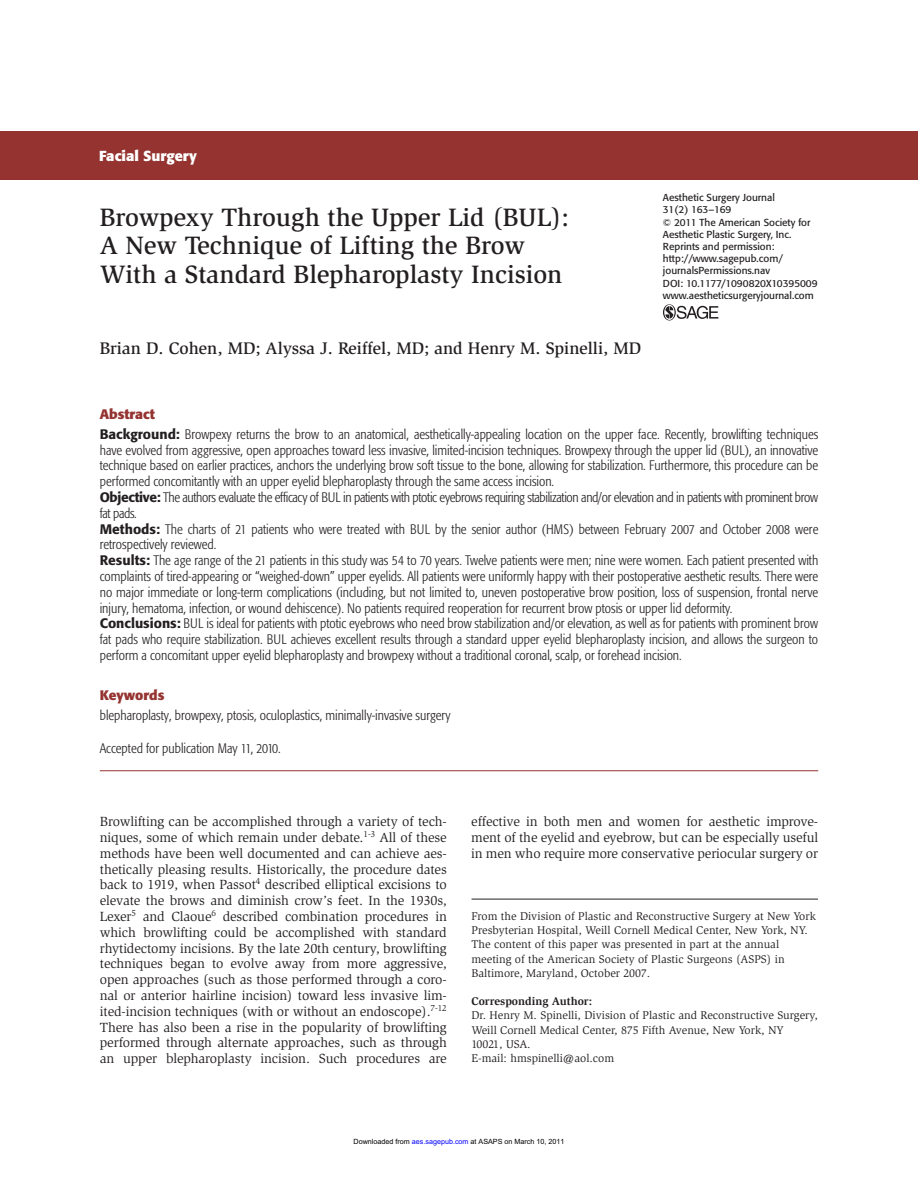
<style>
.page{position:relative;width:918px;height:1188px;background:#fff}
.page>*{position:absolute;margin:0;border:0;box-sizing:border-box;transform-origin:0 0}
.t1{font:500 25.8px/28.8px "Slimbach";color:#231f20}
.t2{font:500 17.25px "Slimbach";color:#231f20}
.t3{font:700 14.4px "Formata";color:#fff}
.t4{font:300 condensed 13.65px/15.8px "Formata";color:#231f20}
.t5{font:13.65px/15.8px "Slimbach";letter-spacing:-.01em;color:#231f20;text-align:justify}
.t6{font:700 13.65px "Formata";color:#943330}
.t7{font:11.55px/14.4px "Slimbach";color:#231f20}
.t8{font:700 11.55px "Slimbach";color:#231f20}
.t9{font:10.05px/12.1px "Formata";color:#231f20}
.t10{font:7.2px "Arial";color:#000}
.s1{font-weight:700;font-stretch:normal;color:#943330}
.s2{font-weight:500;font-stretch:normal}
.s3{color:#00f}
</style>
<div class="page">
<div style="left:0;top:131px;width:918px;height:49px;background:#943330"></div>
<svg style="left:663px;top:304px;width:55px;height:17px"></svg>
<hr style="left:100px;top:770px;width:718px;height:1px;background:#943330">
<hr style="left:472px;top:899px;width:346px;height:1px;background:#231f20">
<p class="t3" style="left:99px;top:150px;width:99px">Facial Surgery</p>
<h1 class="t1" style="left:100px;top:205px;width:471px">Browpexy Through the Upper Lid (BUL):<br>A New Technique of Lifting the Brow<br>With a Standard Blepharoplasty Incision</h1>
<p class="t2" style="left:100px;top:342px;width:543px">Brian D. Cohen, MD; Alyssa J. Reiffel, MD; and Henry M. Spinelli, MD</p>
<p class="t9" style="left:663px;top:192px;width:156px">Aesthetic Surgery Journal<br>31(2) 163 –169<br>© 2011 The American Society for<br>Aesthetic Plastic Surgery, Inc.<br>Reprints and permission: http://www .sagepub.com/ journalsPermissions.nav<br>DOI: 10.1177/1090820X10395009 www.aestheticsurgeryjournal.com</p>
<p class="t4" style="left:100px;top:405px;width:720px;line-height:19.8px"><span class="s1">Abstract<br></span><span class="s2">Background:</span> Browpexy returns the brow to an anatomical, aesthetically-appealing location on the upper face. Recently, browlifting techniques</p>
<p class="t4" style="left:100px;top:443px;width:720px">have evolved from aggressive, open approaches toward less invasive, limited-incision techniques. Browpexy through the upper lid (BUL), an innovative technique based on earlier practices, anchors the underlying brow soft tissue to the bone, allowing for stabilization. Furthermore, this procedure can be performed concomitantly with an upper eyelid blepharoplasty through the same access incision.<br><span class="s2">Objective:</span> The authors evaluate the efficacy of BUL in patients with ptotic eyebrows requiring stabilization and/or elevation and in patients with prominent brow fat pads.<br><span class="s2">Methods:</span> The charts of 21 patients who were treated with BUL by the senior author (HMS) between February 2007 and October 2008 were retrospectively reviewed.<br><span class="s2">Results:</span> The age range of the 21 patients in this study was 54 to 70 years. Twelve patients were men; nine were women. Each patient presented with complaints of tired-appearing or “weighed-down” upper eyelids. All patients were uniformly happy with their postoperative aesthetic results. There were no major immediate or long-term complications (including, but not limited to, uneven postoperative brow position, loss of suspension, frontal nerve injury, hematoma, infection, or wound dehiscence). No patients required reoperation for recurrent brow ptosis or upper lid deformity.<br><span class="s2">Conclusions:</span> BUL is ideal for patients with ptotic eyebrows who need brow stabilization and/or elevation, as well as for patients with prominent brow fat pads who require stabilization. BUL achieves excellent results through a standard upper eyelid blepharoplasty incision, and allows the surgeon to perform a concomitant upper eyelid blepharoplasty and browpexy without a traditional coronal, scalp, or forehead incision.</p>
<p class="t6" style="left:100px;top:689px;width:66px">Keywords</p>
<p class="t4" style="left:100px;top:708px;width:352px">blepharoplasty, browpexy, ptosis, oculoplastics, minimally-invasive surgery</p>
<p class="t4" style="left:100px;top:741px;width:183px">Accepted for publication May 11, 2010.</p>
<p class="t5" style="left:100px;top:815px;width:348px">Browlifting can be accomplished through a variety of tech&shy;niques, some of which remain under debate.<sup>1-3</sup> All of these methods have been well documented and can achieve aes&shy;thetically pleasing results. Historically, the procedure dates back to 1919, when Passot<sup>4</sup> described elliptical excisions to elevate the brows and diminish crow’s feet. In the 1930s, Lexer<sup>5</sup> and Claoue<sup>6</sup> described combination procedures in which browlifting could be accomplished with standard rhytidectomy incisions. By the late 20th century, browlifting techniques began to evolve away from more aggressive, open approaches (such as those performed through a coro&shy;nal or anterior hairline incision) toward less invasive lim&shy;ited-incision techniques (with or without an endoscope).<sup>7-12<br></sup>There has also been a rise in the popularity of browlifting performed through alternate approaches, such as through an upper blepharoplasty incision. Such procedures are</p>
<p class="t5" style="left:471px;top:815px;width:348px">effective in both men and women for aesthetic improve&shy;ment of the eyelid and eyebrow, but can be especially useful in men who require more conservative periocular surgery or</p>
<p class="t7" style="left:472px;top:909px;width:346px">From the Division of Plastic and Reconstructive Surgery at New York Presbyterian Hospital, Weill Cornell Medical Center, New York, NY.<br>The content of this paper was presented in part at the annual meeting of the American Society of Plastic Surgeons (ASPS) in Baltimore, Maryland, October 2007.</p>
<p class="t8" style="left:472px;top:997px;width:122px">Corresponding Author:</p>
<p class="t7" style="left:472px;top:1009px;width:348px">Dr. Henry M. Spinelli, Division of Plastic and Reconstructive Surgery, Weill Cornell Medical Center, 875 Fifth Avenue, New York, NY<br>10021, USA.<br>E-mail: hmspinelli@aol.com</p>
<p class="t10" style="left:354px;top:1138px;width:212px">Downloaded from <span class="s3">aes.sagepub.com</span> at ASAPS on March 10, 2011</p>
</div>
